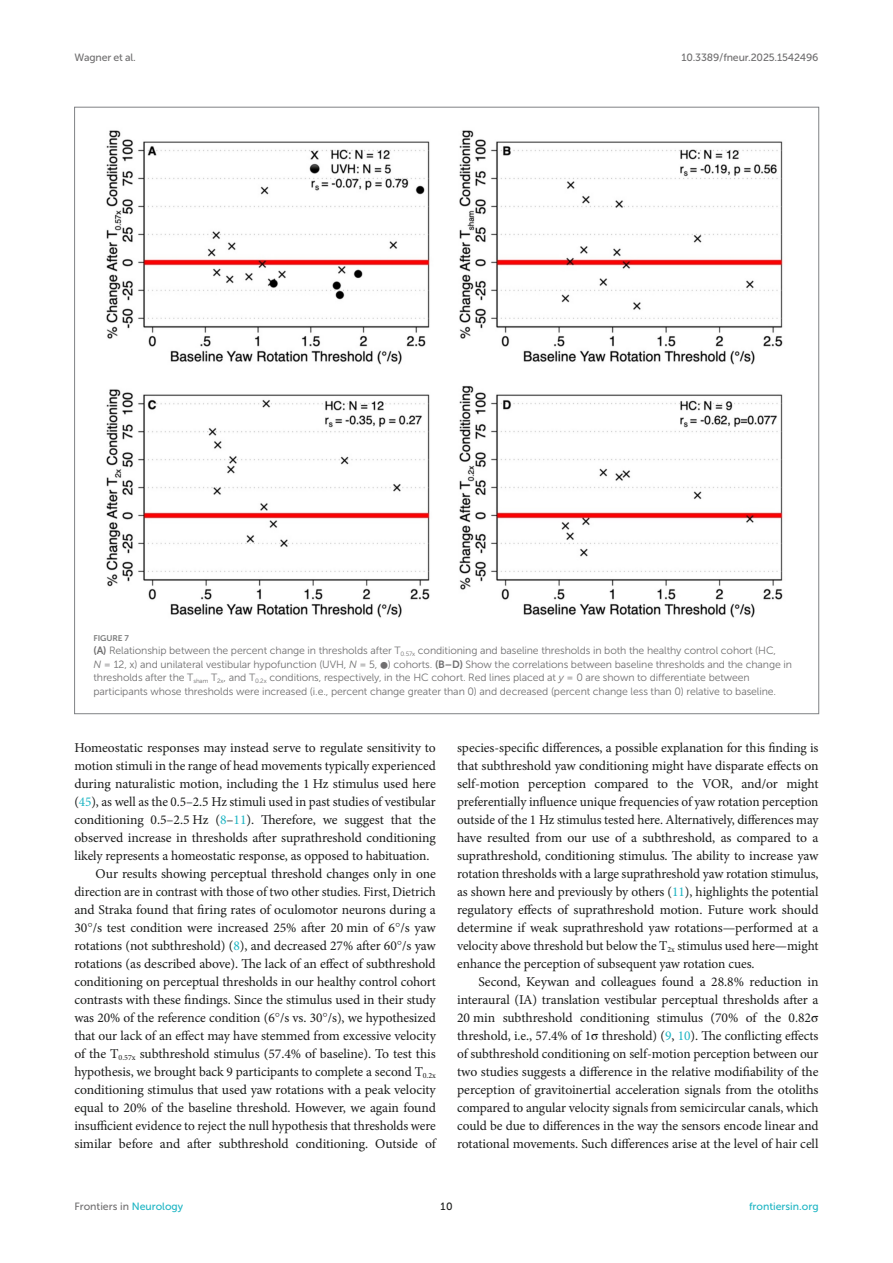
<style>
.page{position:relative;width:893px;height:1263px;background:#fff}
.page>*{position:absolute;margin:0;border:0;box-sizing:border-box;transform-origin:0 0}
.TEXT{font:13.5px/18px "Minion Pro";letter-spacing:-.01em;color:#1b1c1b;text-align:justify}
.FIG_LEG{font:10.5px/13.5px "Museo Sans 300";letter-spacing:-.01em;color:#706f70}
.t1{font:10.5px "Museo Sans 500";letter-spacing:-.015em;color:#706f70}
.t2{font:10.5px "Museo Sans 500";color:#1db5c3}
.t3{font:10.5px "Museo Sans 500";color:#1b1c1b}
.FIG_HD{font:8.25px "Museo Sans 700";letter-spacing:-.01em;color:#7e7f7f}
.s1{font-family:"Museo Sans 700"}
.s2{font-style:italic}
.s3{font-family:"STIX General"}
.s4{color:#1db5c3}
.s5{font-family:"STIX"}
</style>
<div class="page">
<img style="left:106px;top:130px;width:677px;height:488px">
<p class="t1" style="left:74px;top:52px;width:63px">Wagner et al.</p>
<p class="t1" style="left:681px;top:52px;width:139px">10.3389/fneur.2025.1542496</p>
<p class="FIG_HD" style="left:94px;top:633px;width:37px">FIGURE 7</p>
<p class="FIG_LEG" style="left:94px;top:644px;width:700px"><span class="s1">(A)</span> Relationship between the percent change in thresholds after T<sub>0.57x</sub> conditioning and baseline thresholds in both the healthy control cohort (HC,<br><span class="s2">N</span> = 12, x) and unilateral vestibular hypofunction (UVH, <span class="s2">N</span> = 5, <span class="s3">⚫</span>) cohorts. <span class="s1">(B–D)</span> Show the correlations between baseline thresholds and the change in thresholds after the T<sub>sham</sub> T<sub>2x</sub>, and T<sub>0.2x</sub> conditions, respectively, in the HC cohort. Red lines placed at <span class="s2">y</span> = 0 are shown to differentiate between participants whose thresholds were increased (i.e., percent change greater than 0) and decreased (percent change less than 0) relative to baseline.</p>
<p class="TEXT" style="left:74px;top:739px;width:363px">Homeostatic responses may instead serve to regulate sensitivity to motion stimuli in the range of head movements typically experienced during naturalistic motion, including the 1 Hz stimulus used here (<span class="s4">45</span>), as well as the 0.5–2.5 Hz stimuli used in past studies of vestibular conditioning 0.5–2.5 Hz (<span class="s4">8</span>–<span class="s4">11</span>). Therefore, we suggest that the observed increase in thresholds after suprathreshold conditioning likely represents a homeostatic response, as opposed to habituation.</p>
<p class="TEXT" style="left:74px;top:865px;width:363px;text-indent:21px">Our results showing perceptual threshold changes only in one direction are in contrast with those of two other studies. First, Dietrich and Straka found that firing rates of oculomotor neurons during a 30<span class="s5">°</span>/s test condition were increased 25% after 20 min of 6<span class="s5">°</span>/s yaw rotations (not subthreshold) (<span class="s4">8</span>), and decreased 27% after 60<span class="s5">°</span>/s yaw rotations (as described above). The lack of an effect of subthreshold conditioning on perceptual thresholds in our healthy control cohort contrasts with these findings. Since the stimulus used in their study was 20% of the reference condition (6<span class="s5">°</span>/s vs. 30<span class="s5">°</span>/s), we hypothesized that our lack of an effect may have stemmed from excessive velocity of the T<sub>0.57x</sub> subthreshold stimulus (57.4% of baseline). To test this hypothesis, we brought back 9 participants to complete a second T<sub>0.2x </sub>conditioning stimulus that used yaw rotations with a peak velocity equal to 20% of the baseline threshold. However, we again found insufficient evidence to reject the null hypothesis that thresholds were similar before and after subthreshold conditioning. Outside of</p>
<p class="TEXT" style="left:457px;top:739px;width:363px">species-specific differences, a possible explanation for this finding is that subthreshold yaw conditioning might have disparate effects on self-motion perception compared to the VOR, and/or might preferentially influence unique frequencies of yaw rotation perception outside of the 1 Hz stimulus tested here. Alternatively, differences may have resulted from our use of a subthreshold, as compared to a suprathreshold, conditioning stimulus. The ability to increase yaw rotation thresholds with a large suprathreshold yaw rotation stimulus, as shown here and previously by others (<span class="s4">11</span>), highlights the potential regulatory effects of suprathreshold motion. Future work should determine if weak suprathreshold yaw rotations—performed at a velocity above threshold but below the T<sub>2x</sub> stimulus used here—might enhance the perception of subsequent yaw rotation cues.</p>
<p class="TEXT" style="left:457px;top:973px;width:363px;text-indent:21px">Second, Keywan and colleagues found a 28.8% reduction in interaural (IA) translation vestibular perceptual thresholds after a 20 min subthreshold conditioning stimulus (70% of the 0.82<span class="s3">σ </span>threshold, i.e., 57.4% of 1<span class="s3">σ</span> threshold) (<span class="s4">9</span>, <span class="s4">10</span>). The conflicting effects of subthreshold conditioning on self-motion perception between our two studies suggests a difference in the relative modifiability of the perception of gravitoinertial acceleration signals from the otoliths compared to angular velocity signals from semicircular canals, which could be due to differences in the way the sensors encode linear and rotational movements. Such differences arise at the level of hair cell</p>
<p class="t1" style="left:74px;top:1200px;width:110px">Frontiers in <span class="s4">Neurology</span></p>
<p class="t3" style="left:440px;top:1200px;width:14px">10</p>
<p class="t2" style="left:749px;top:1200px;width:71px">frontiersin.org</p>
</div>
